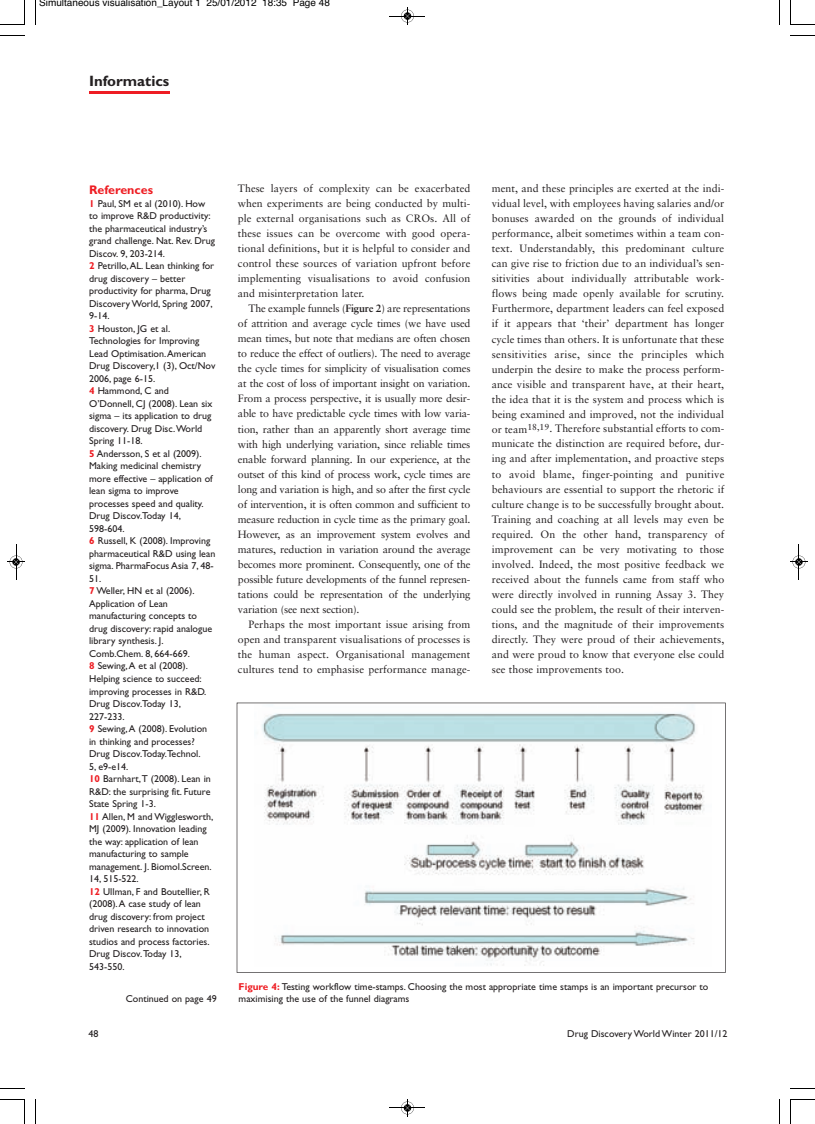
<style>
.page{position:relative;width:815px;height:1124px;background:#fff}
.page>*{position:absolute;margin:0;border:0;box-sizing:border-box;transform-origin:0 0}
.t1{font:700 15px "Gill Sans";color:#231f20}
.t2{font:700 12.5px "Gill Sans";color:#ee1d23}
.t3{font:10.62px/15px "Sabon";letter-spacing:.005em;color:#231f20;text-align:justify}
.t4{font:10px/12.5px "Gill Sans";color:#231f20}
.t5{font:10px "Helvetica";color:#000}
.s1{font-weight:700;color:#ee1d23}
.s2{font-weight:700}
</style>
<div class="page">
<hr style="left:89px;top:91px;width:80px;height:2px;background:#ee1d23">
<svg style="left:237px;top:702px;width:489px;height:270px"></svg>
<svg style="left:35px;top:0;width:1px;height:25px"></svg>
<svg style="left:0;top:35px;width:25px;height:1px"></svg>
<svg style="left:779px;top:0;width:1px;height:25px"></svg>
<svg style="left:790px;top:35px;width:25px;height:1px"></svg>
<svg style="left:35px;top:1099px;width:1px;height:24px"></svg>
<svg style="left:0;top:1088px;width:25px;height:1px"></svg>
<svg style="left:779px;top:1099px;width:1px;height:24px"></svg>
<svg style="left:790px;top:1088px;width:25px;height:1px"></svg>
<svg style="left:0;top:0;width:25px;height:25px"></svg>
<svg style="left:790px;top:0;width:25px;height:25px"></svg>
<svg style="left:0;top:1099px;width:25px;height:24px"></svg>
<svg style="left:790px;top:1099px;width:25px;height:24px"></svg>
<hr style="left:390px;top:16px;width:35px;height:1px;background:#000">
<svg style="left:401px;top:7px;width:13px;height:18px"></svg>
<hr style="left:390px;top:1107px;width:35px;height:1px;background:#000">
<svg style="left:401px;top:1099px;width:13px;height:17px"></svg>
<hr style="left:16px;top:544px;width:1px;height:35px;background:#000">
<svg style="left:7px;top:555px;width:18px;height:13px"></svg>
<hr style="left:799px;top:544px;width:1px;height:35px;background:#000">
<svg style="left:790px;top:555px;width:18px;height:13px"></svg>
<p class="t5" style="left:39px;top:-1px;width:292px">Simultaneous visualisation_Layout 1 25/01/2012 18:35 Page 48</p>
<h1 class="t1" style="left:89px;top:75px;width:82px">Informatics</h1>
<p class="t2" style="left:89px;top:186px;width:65px">References</p>
<p class="t4" style="left:89px;top:198px;width:128px"><span class="s1">1</span> Paul, SM et al (2010). How to improve R&amp;D productivity: the pharmaceutical industry’s grand challenge. Nat. Rev. Drug<br>Discov. 9, 203-214.<br><span class="s1">2</span> Petrillo, AL. Lean thinking for drug discovery – better productivity for pharma, Drug<br>Discovery World, Spring 2007,<br>9-14.<br><span class="s1">3</span> Houston, JG et al.<br>Technologies for Improving<br>Lead Optimisation. American<br>Drug Discovery,1 (3), Oct/Nov<br>2006, page 6-15.<br><span class="s1">4</span> Hammond, C and<br>O’Donnell, CJ (2008). Lean six sigma – its application to drug discovery. Drug Disc. World<br>Spring 11-18.<br><span class="s1">5</span> Andersson, S et al (2009).<br>Making medicinal chemistry more effective – application of lean sigma to improve processes speed and quality.<br>Drug Discov.Today 14,<br>598-604.<br><span class="s1">6</span> Russell, K (2008). Improving pharmaceutical R&amp;D using lean sigma. PharmaFocus Asia 7, 48-<br>51.<br><span class="s1">7</span> Weller, HN et al (2006).<br>Application of Lean manufacturing concepts to drug discovery: rapid analogue library synthesis. J.<br>Comb.Chem. 8, 664-669.<br><span class="s1">8</span> Sewing, A et al (2008).<br>Helping science to succeed: improving processes in R&amp;D.<br>Drug Discov.Today 13,<br>227-233.<br><span class="s1">9</span> Sewing, A (2008). Evolution in thinking and processes?<br>Drug Discov.Today.Technol.<br>5, e9-e14.<br><span class="s1">10</span> Barnhart, T (2008). Lean in<br>R&amp;D: the surprising fit. Future<br>State Spring 1-3.<br><span class="s1">11</span> Allen, M and Wigglesworth,<br>MJ (2009). Innovation leading the way: application of lean manufacturing to sample management. J. Biomol.Screen.<br>14, 515-522.<br><span class="s1">12</span> Ullman, F and Boutellier, R (2008). A case study of lean drug discovery: from project driven research to innovation studios and process factories.<br>Drug Discov. Today 13,<br>543-550.</p>
<p class="t4" style="left:126px;top:993px;width:92px">Continued on page 49</p>
<p class="t3" style="left:238px;top:182px;width:234px">These layers of complexity can be exacerbated when experiments are being conducted by multi&shy;ple external organisations such as CROs. All of these issues can be overcome with good opera&shy;tional definitions, but it is helpful to consider and control these sources of variation upfront before implementing visualisations to avoid confusion and misinterpretation later.</p>
<p class="t3" style="left:238px;top:302px;width:234px;text-indent:11px">The example funnels (<span class="s2">Figure 2</span>) are representations of attrition and average cycle times (we have used mean times, but note that medians are often chosen to reduce the effect of outliers). The need to average the cycle times for simplicity of visualisation comes at the cost of loss of important insight on variation.<br>From a process perspective, it is usually more desir&shy;able to have predictable cycle times with low varia&shy;tion, rather than an apparently short average time with high underlying variation, since reliable times enable forward planning. In our experience, at the outset of this kind of process work, cycle times are long and variation is high, and so after the first cycle of intervention, it is often common and sufficient to measure reduction in cycle time as the primary goal.<br>However, as an improvement system evolves and matures, reduction in variation around the average becomes more prominent. Consequently, one of the possible future developments of the funnel represen&shy;tations could be representation of the underlying variation (see next section).</p>
<p class="t3" style="left:238px;top:617px;width:234px;text-indent:11px">Perhaps the most important issue arising from open and transparent visualisations of processes is the human aspect. Organisational management cultures tend to emphasise performance manage-</p>
<p class="t3" style="left:492px;top:182px;width:234px">ment, and these principles are exerted at the indi&shy;vidual level, with employees having salaries and/or bonuses awarded on the grounds of individual performance, albeit sometimes within a team con&shy;text. Understandably, this predominant culture can give rise to friction due to an individual’s sen&shy;sitivities about individually attributable work&shy;flows being made openly available for scrutiny.<br>Furthermore, department leaders can feel exposed if it appears that ‘their’ department has longer cycle times than others. It is unfortunate that these sensitivities arise, since the principles which underpin the desire to make the process perform&shy;ance visible and transparent have, at their heart, the idea that it is the system and process which is being examined and improved, not the individual or team<sup>18,19</sup>. Therefore substantial efforts to com&shy;municate the distinction are required before, dur&shy;ing and after implementation, and proactive steps to avoid blame, finger-pointing and punitive behaviours are essential to support the rhetoric if culture change is to be successfully brought about.<br>Training and coaching at all levels may even be required. On the other hand, transparency of improvement can be very motivating to those involved. Indeed, the most positive feedback we received about the funnels came from staff who were directly involved in running Assay 3. They could see the problem, the result of their interven&shy;tions, and the magnitude of their improvements directly. They were proud of their achievements, and were proud to know that everyone else could see those improvements too.</p>
<p class="t4" style="left:239px;top:980px;width:471px"><span class="s1">Figure 4:</span> Testing workflow time-stamps. Choosing the most appropriate time stamps is an important precursor to maximising the use of the funnel diagrams</p>
<p class="t4" style="left:89px;top:1028px;width:11px">48</p>
<p class="t4" style="left:567px;top:1028px;width:162px">Drug Discovery World Winter 2011/12</p>
</div>
